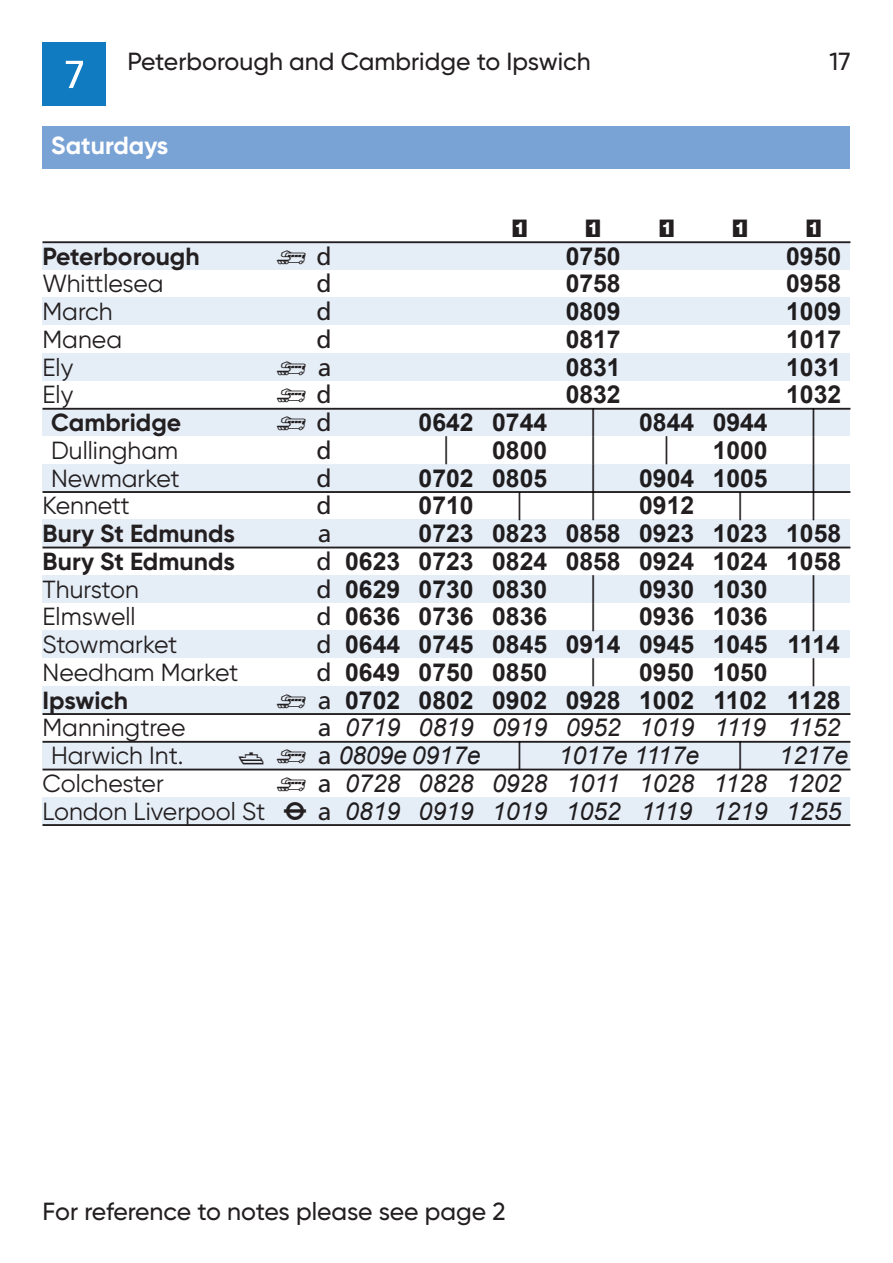
<style>
.page{position:relative;width:893px;height:1263px;background:#fff}
.page>*{position:absolute;margin:0;border:0;box-sizing:border-box;transform-origin:0 0}
.t1{font:34.5px/27.8px "TIME Sfont";color:#231f20;text-align:justify}
.t2{font:700 24.75px/27.8px "Arial";color:#231f20;text-align:justify}
.t3{font:24.75px "Gilroy";color:#231f20}
.t4{font:italic 24.75px/27.8px "Arial";color:#231f20}
.t5{font:500 24.75px "Gilroy";color:#231f20}
.t6{font:700 24.75px "Gilroy";color:#231f20}
.t7{font:24.75px "Frutiger LT Std";color:#231f20}
.t8{font:700 24.75px "Gilroy";color:#fff}
.t9{font:24.75px "TIME Sfont";color:#231f20}
.t10{font:24px "TIME Sfont";color:#231f20}
.s1{font-family:"Frutiger LT Std";font-size:24.75px}
.s2{font-family:"TIME Sfont";font-style:normal;font-size:24px}
.s3{font-family:"Frutiger LT Std";font-style:normal}
.s4{font-family:"TIME Sfont";font-size:24px}
.s5{font-family:"Frutiger LT Std"}
</style>
<div class="page">
<div style="left:43px;top:126px;width:807px;height:42px;background:#7aa3d5"></div>
<div style="left:43px;top:242px;width:807px;height:27px;background:#e5edf7"></div>
<div style="left:43px;top:575px;width:807px;height:27px;background:#e5edf7"></div>
<div style="left:43px;top:297px;width:807px;height:28px;background:#e5edf7"></div>
<div style="left:43px;top:630px;width:807px;height:28px;background:#e5edf7"></div>
<div style="left:43px;top:353px;width:807px;height:27px;background:#e5edf7"></div>
<div style="left:43px;top:686px;width:807px;height:27px;background:#e5edf7"></div>
<div style="left:43px;top:408px;width:807px;height:28px;background:#e5edf7"></div>
<div style="left:43px;top:741px;width:807px;height:28px;background:#e5edf7"></div>
<div style="left:43px;top:464px;width:807px;height:27px;background:#e5edf7"></div>
<div style="left:43px;top:797px;width:807px;height:27px;background:#e5edf7"></div>
<div style="left:43px;top:519px;width:807px;height:28px;background:#e5edf7"></div>
<hr style="left:43px;top:241px;width:807px;height:2px;background:#231f20">
<hr style="left:43px;top:408px;width:807px;height:2px;background:#231f20">
<hr style="left:43px;top:491px;width:807px;height:2px;background:#231f20">
<hr style="left:43px;top:547px;width:807px;height:1px;background:#231f20">
<hr style="left:43px;top:713px;width:807px;height:2px;background:#231f20">
<hr style="left:43px;top:741px;width:807px;height:2px;background:#231f20">
<hr style="left:43px;top:769px;width:807px;height:1px;background:#231f20">
<hr style="left:43px;top:824px;width:807px;height:2px;background:#231f20">
<div style="left:43px;top:43px;width:63px;height:63px;background:#107bc1"></div>
<svg style="left:66px;top:61px;width:17px;height:27px"></svg>
<p class="t5" style="left:128px;top:46px;width:465px">Peterborough and Cambridge to Ipswich</p>
<p class="t5" style="left:829px;top:46px;width:22px">17</p>
<p class="t8" style="left:51px;top:129px;width:119px">Saturdays</p>
<p class="t6" style="left:43px;top:240px;width:159px">Peterborough</p>
<p class="t10" style="left:277px;top:237px;width:56px">) <span class="s1">d</span></p>
<p class="t3" style="left:43px;top:269px;width:123px">Whittlesea</p>
<p class="t7" style="left:317px;top:269px;width:17px">d</p>
<p class="t3" style="left:43px;top:296px;width:72px">March</p>
<p class="t7" style="left:317px;top:297px;width:17px">d</p>
<p class="t3" style="left:43px;top:324px;width:81px">Manea</p>
<p class="t7" style="left:317px;top:325px;width:17px">d</p>
<p class="t3" style="left:43px;top:352px;width:32px">Ely</p>
<p class="t10" style="left:277px;top:348px;width:56px">) <span class="s1">a</span></p>
<p class="t3" style="left:43px;top:380px;width:32px">Ely</p>
<p class="t10" style="left:277px;top:376px;width:56px">) <span class="s1">d</span></p>
<p class="t6" style="left:51px;top:407px;width:132px">Cambridge</p>
<p class="t10" style="left:277px;top:404px;width:56px">) <span class="s1">d</span></p>
<p class="t3" style="left:51px;top:435px;width:129px">Dullingham</p>
<p class="t7" style="left:317px;top:436px;width:17px">d</p>
<p class="t3" style="left:51px;top:463px;width:130px">Newmarket</p>
<p class="t7" style="left:317px;top:463px;width:17px">d</p>
<p class="t3" style="left:43px;top:491px;width:89px">Kennett</p>
<p class="t7" style="left:317px;top:491px;width:17px">d</p>
<p class="t6" style="left:43px;top:518px;width:194px">Bury St Edmunds</p>
<p class="t7" style="left:318px;top:519px;width:15px">a</p>
<p class="t6" style="left:43px;top:546px;width:194px">Bury St Edmunds</p>
<p class="t7" style="left:317px;top:547px;width:17px">d</p>
<p class="t3" style="left:43px;top:574px;width:98px">Thurston</p>
<p class="t7" style="left:317px;top:574px;width:17px">d</p>
<p class="t3" style="left:43px;top:602px;width:95px">Elmswell</p>
<p class="t7" style="left:317px;top:602px;width:17px">d</p>
<p class="t3" style="left:43px;top:629px;width:136px">Stowmarket</p>
<p class="t7" style="left:317px;top:630px;width:17px">d</p>
<p class="t3" style="left:43px;top:657px;width:197px">Needham Market</p>
<p class="t7" style="left:317px;top:658px;width:17px">d</p>
<p class="t6" style="left:43px;top:684px;width:87px">Ipswich</p>
<p class="t10" style="left:277px;top:681px;width:56px">) <span class="s1">a</span></p>
<p class="t3" style="left:43px;top:713px;width:145px">Manningtree</p>
<p class="t7" style="left:318px;top:713px;width:15px">a</p>
<p class="t3" style="left:51px;top:740px;width:134px">Harwich Int.</p>
<p class="t4" style="left:238px;top:742px;width:244px"><span class="s2">, )</span> <span class="s3">a</span> 0809e 0917e</p>
<p class="t3" style="left:43px;top:768px;width:123px">Colchester</p>
<p class="t10" style="left:277px;top:765px;width:56px">) <span class="s1">a</span></p>
<p class="t3" style="left:43px;top:796px;width:291px">London Liverpool St <span class="s4">T</span> <span class="s5">a</span></p>
<p class="t2" style="left:419px;top:409px;width:57px">0642</p>
<h1 class="t1" style="left:445px;top:432px;width:4px">C</h1>
<p class="t2" style="left:419px;top:465px;width:57px">0702<br>0710<br>0723<br>0723<br>0730<br>0736<br>0745<br>0750<br>0802</p>
<p class="t4" style="left:419px;top:714px;width:57px">0819</p>
<p class="t4" style="left:419px;top:770px;width:57px">0828<br>0919</p>
<p class="t2" style="left:345px;top:548px;width:57px">0623<br>0629<br>0636<br>0644<br>0649<br>0702</p>
<p class="t4" style="left:345px;top:714px;width:57px">0719</p>
<p class="t4" style="left:345px;top:770px;width:57px">0728<br>0819</p>
<p class="t9" style="left:513px;top:209px;width:15px">1</p>
<p class="t2" style="left:492px;top:409px;width:57px">0744<br>0800<br>0805</p>
<h1 class="t1" style="left:519px;top:488px;width:4px">C</h1>
<p class="t2" style="left:492px;top:520px;width:57px">0823<br>0824<br>0830<br>0836<br>0845<br>0850<br>0902</p>
<p class="t4" style="left:492px;top:714px;width:57px">0919</p>
<h1 class="t1" style="left:519px;top:737px;width:4px">C</h1>
<p class="t4" style="left:492px;top:770px;width:57px">0928<br>1019</p>
<p class="t9" style="left:586px;top:209px;width:15px">1</p>
<p class="t2" style="left:566px;top:243px;width:57px">0750<br>0758<br>0809<br>0817<br>0831<br>0832</p>
<h1 class="t1" style="left:592px;top:404px;width:4px">C C C C</h1>
<p class="t2" style="left:566px;top:520px;width:57px">0858<br>0858</p>
<h1 class="t1" style="left:592px;top:571px;width:4px">C<br>C</h1>
<p class="t2" style="left:566px;top:631px;width:57px">0914</p>
<h1 class="t1" style="left:592px;top:654px;width:4px">C</h1>
<p class="t2" style="left:566px;top:687px;width:57px">0928</p>
<p class="t4" style="left:566px;top:714px;width:57px">0952</p>
<p class="t4" style="left:559px;top:742px;width:142px">1017e 1117e</p>
<p class="t4" style="left:567px;top:770px;width:55px">1011</p>
<p class="t4" style="left:566px;top:797px;width:57px">1052</p>
<p class="t9" style="left:660px;top:209px;width:15px">1</p>
<p class="t2" style="left:639px;top:409px;width:57px">0844</p>
<h1 class="t1" style="left:666px;top:432px;width:4px">C</h1>
<p class="t2" style="left:639px;top:465px;width:57px">0904<br>0912<br>0923<br>0924<br>0930<br>0936<br>0945<br>0950<br>1002</p>
<p class="t4" style="left:639px;top:714px;width:57px">1019</p>
<p class="t4" style="left:639px;top:770px;width:57px">1028<br>1119</p>
<p class="t9" style="left:733px;top:209px;width:15px">1</p>
<p class="t2" style="left:713px;top:409px;width:57px">0944<br>1000<br>1005</p>
<h1 class="t1" style="left:739px;top:488px;width:4px">C</h1>
<p class="t2" style="left:713px;top:520px;width:57px">1023<br>1024<br>1030<br>1036<br>1045<br>1050<br>1102</p>
<p class="t4" style="left:714px;top:714px;width:53px">1119</p>
<h1 class="t1" style="left:739px;top:737px;width:4px">C</h1>
<p class="t4" style="left:713px;top:770px;width:57px">1128<br>1219</p>
<p class="t9" style="left:807px;top:209px;width:15px">1</p>
<p class="t2" style="left:786px;top:243px;width:57px">0950<br>0958<br>1009<br>1017<br>1031<br>1032</p>
<h1 class="t1" style="left:813px;top:404px;width:4px">C C C C</h1>
<p class="t2" style="left:786px;top:520px;width:57px">1058<br>1058</p>
<h1 class="t1" style="left:813px;top:571px;width:4px">C<br>C</h1>
<p class="t2" style="left:787px;top:631px;width:54px">1114</p>
<h1 class="t1" style="left:813px;top:654px;width:4px">C</h1>
<p class="t2" style="left:787px;top:687px;width:55px">1128</p>
<p class="t4" style="left:779px;top:714px;width:70px;text-align:center">1152<br>1217e<br>1202<br>1255</p>
<p class="t5" style="left:43px;top:1196px;width:464px">For reference to notes please see page 2</p>
</div>
